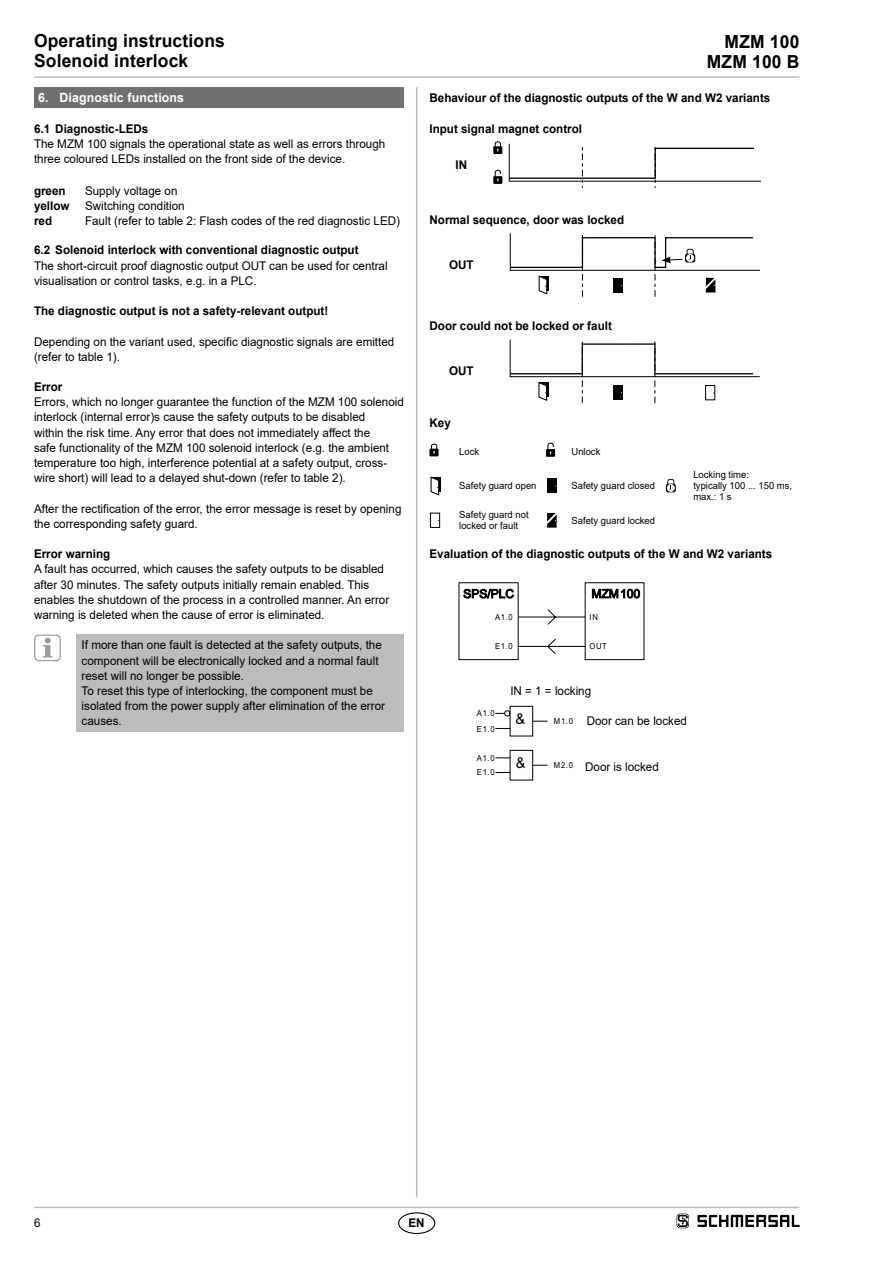
<style>
.page{position:relative;width:893px;height:1263px;background:#fff}
.page>*{position:absolute;margin:0;border:0;box-sizing:border-box;transform-origin:0 0}
.t1{font:700 18px/20.2px "Arial";letter-spacing:.01em;color:#000}
.t2{font:14.85px "Arial";color:#000}
.t3{font:700 12.75px "Arial";letter-spacing:.01em;color:#fff}
.t4{font:12px/15.1px "Arial";color:#000}
.t5{font:700 12px "Arial";color:#000}
.t6{font:12px "Arial";color:#000}
.t7{font:9.75px/11.2px "Arial";color:#000}
.t8{font:8.25px/15.3px "Arial";letter-spacing:.08em;color:#000;scale:.93 1}
</style>
<div class="page">
<hr style="left:34px;top:1207px;width:765px;height:1px;background:#bcbcbc">
<hr style="left:34px;top:76px;width:765px;height:2px;background:#bcbcbc">
<hr style="left:416px;top:87px;width:1px;height:1110px;background:#bcbcbc">
<div style="left:398px;top:1212px;width:37px;height:22px;border:1px solid #000;border-radius:50%"></div>
<div style="left:34px;top:87px;width:370px;height:21px;background:#706f6f"></div>
<div style="left:77px;top:634px;width:327px;height:97px;background:#bcbcbc"></div>
<svg style="left:43px;top:638px;width:9px;height:19px"></svg>
<div style="left:34px;top:634px;width:27px;height:27px;border:1px solid #9d9d9c;border-radius:4px"></div>
<div style="left:493px;top:146px;width:9px;height:8px;background:#000"></div>
<svg style="left:495px;top:141px;width:6px;height:11px"></svg>
<svg style="left:509px;top:144px;width:252px;height:44px"></svg>
<div style="left:493px;top:176px;width:9px;height:8px;background:#000"></div>
<svg style="left:495px;top:170px;width:6px;height:12px"></svg>
<svg style="left:509px;top:233px;width:251px;height:64px"></svg>
<svg style="left:509px;top:339px;width:251px;height:64px"></svg>
<div style="left:429px;top:449px;width:10px;height:7px;background:#000"></div>
<svg style="left:431px;top:444px;width:6px;height:10px"></svg>
<div style="left:546px;top:449px;width:9px;height:8px;background:#000"></div>
<svg style="left:547px;top:443px;width:7px;height:12px"></svg>
<div style="left:431px;top:477px;width:9px;height:15px;background:#000"></div>
<svg style="left:431px;top:477px;width:8px;height:18px"></svg>
<div style="left:547px;top:478px;width:10px;height:15px;background:#000"></div>
<svg style="left:666px;top:479px;width:10px;height:13px"></svg>
<div style="left:430px;top:513px;width:10px;height:15px;border:1px solid #000"></div>
<svg style="left:547px;top:513px;width:10px;height:15px"></svg>
<svg style="left:458px;top:582px;width:187px;height:199px"></svg>
<svg style="left:518px;top:609px;width:68px;height:46px"></svg>
<div style="left:510px;top:706px;width:23px;height:30px;border:1px solid #000"></div>
<svg style="left:533px;top:721px;width:14px;height:1px"></svg>
<svg style="left:495px;top:728px;width:15px;height:1px"></svg>
<svg style="left:495px;top:710px;width:15px;height:6px"></svg>
<div style="left:510px;top:750px;width:23px;height:30px;border:1px solid #000"></div>
<svg style="left:495px;top:757px;width:15px;height:1px"></svg>
<svg style="left:495px;top:772px;width:15px;height:1px"></svg>
<svg style="left:533px;top:765px;width:14px;height:1px"></svg>
<svg style="left:677px;top:1213px;width:12px;height:15px"></svg>
<svg style="left:697px;top:1215px;width:102px;height:12px"></svg>
<h1 class="t1" style="left:34px;top:31px;width:192px">Operating instructions<br>Solenoid interlock</h1>
<h1 class="t1" style="left:707px;top:32px;width:94px;text-align:right">MZM 100<br>MZM 100 B</h1>
<p class="t3" style="left:38px;top:89px;width:147px">6. Diagnostic functions</p>
<p class="t5" style="left:34px;top:120px;width:116px">6.1 Diagnostic-LEDs</p>
<p class="t4" style="left:34px;top:136px;width:353px">The MZM 100 signals the operational state as well as errors through three coloured LEDs installed on the front side of the device.</p>
<p class="t5" style="left:34px;top:182px;width:33px">green</p>
<p class="t4" style="left:85px;top:183px;width:94px">Supply voltage on</p>
<p class="t5" style="left:34px;top:197px;width:37px">yellow</p>
<p class="t4" style="left:85px;top:198px;width:101px">Switching condition</p>
<p class="t5" style="left:34px;top:212px;width:20px">red</p>
<p class="t4" style="left:85px;top:213px;width:317px">Fault (refer to table 2: Flash codes of the red diagnostic LED)</p>
<p class="t5" style="left:34px;top:242px;width:326px">6.2 Solenoid interlock with conventional diagnostic output</p>
<p class="t4" style="left:34px;top:258px;width:355px">The short-circuit proof diagnostic output OUT can be used for central visualisation or control tasks, e.g. in a PLC.</p>
<p class="t5" style="left:34px;top:302px;width:296px">The diagnostic output is not a safety-relevant output!</p>
<p class="t4" style="left:34px;top:334px;width:362px">Depending on the variant used, specific diagnostic signals are emitted (refer to table 1).</p>
<p class="t5" style="left:34px;top:378px;width:30px">Error</p>
<p class="t4" style="left:34px;top:394px;width:371px">Errors, which no longer guarantee the function of the MZM 100 solenoid interlock (internal error)s cause the safety outputs to be disabled<br>within the risk time. Any error that does not immediately affect the<br>safe functionality of the MZM 100 solenoid interlock (e.g. the ambient temperature too high, interference potential at a safety output, cross&shy;wire short) will lead to a delayed shut-down (refer to table 2).</p>
<p class="t4" style="left:34px;top:501px;width:369px">After the rectification of the error, the error message is reset by opening the corresponding safety guard.</p>
<p class="t5" style="left:34px;top:546px;width:78px">Error warning</p>
<p class="t4" style="left:34px;top:562px;width:357px">A fault has occurred, which causes the safety outputs to be disabled after 30 minutes. The safety outputs initially remain enabled. This enables the shutdown of the process in a controlled manner. An error warning is deleted when the cause of error is eliminated.</p>
<p class="t4" style="left:82px;top:638px;width:305px">If more than one fault is detected at the safety outputs, the component will be electronically locked and a normal fault reset will no longer be possible.<br>To reset this type of interlocking, the component must be isolated from the power supply after elimination of the error causes.</p>
<p class="t5" style="left:429px;top:90px;width:342px">Behaviour of the diagnostic outputs of the W and W2 variants</p>
<p class="t5" style="left:429px;top:120px;width:154px">Input signal magnet control</p>
<p class="t5" style="left:456px;top:156px;width:13px">IN</p>
<p class="t5" style="left:429px;top:211px;width:196px">Normal sequence, door was locked</p>
<p class="t5" style="left:449px;top:256px;width:26px">OUT</p>
<p class="t5" style="left:429px;top:318px;width:184px">Door could not be locked or fault</p>
<p class="t5" style="left:449px;top:363px;width:26px">OUT</p>
<p class="t5" style="left:429px;top:414px;width:23px">Key</p>
<p class="t7" style="left:459px;top:446px;width:21px">Lock</p>
<p class="t7" style="left:571px;top:446px;width:30px">Unlock</p>
<p class="t7" style="left:459px;top:480px;width:79px">Safety guard open</p>
<p class="t7" style="left:571px;top:480px;width:85px">Safety guard closed</p>
<p class="t7" style="left:693px;top:469px;width:100px">Locking time:<br>typically 100 ... 150 ms, max. : 1 s</p>
<p class="t7" style="left:459px;top:509px;width:71px">Safety guard not locked or fault</p>
<p class="t7" style="left:571px;top:515px;width:85px">Safety guard locked</p>
<p class="t5" style="left:429px;top:546px;width:344px">Evaluation of the diagnostic outputs of the W and W2 variants</p>
<p class="t6" style="left:463px;top:587px;width:52px">SPS/PLC</p>
<p class="t6" style="left:591px;top:587px;width:50px">MZM100</p>
<p class="t8" style="left:590px;top:609px;width:10px">IN</p>
<p class="t8" style="left:495px;top:639px;width:21px">E1.0</p>
<p class="t8" style="left:589px;top:639px;width:20px">OUT</p>
<p class="t8" style="left:495px;top:609px;width:21px">A1.0</p>
<p class="t4" style="left:510px;top:683px;width:82px">IN = 1 = locking</p>
<p class="t8" style="left:477px;top:706px;width:21px">A1.0<br>E1.0</p>
<p class="t2" style="left:515px;top:710px;width:11px">&amp;</p>
<p class="t8" style="left:477px;top:750px;width:21px;line-height:14.7px">A1.0<br>E1.0</p>
<p class="t2" style="left:516px;top:754px;width:11px">&amp;</p>
<p class="t8" style="left:554px;top:714px;width:22px">M1.0</p>
<p class="t8" style="left:554px;top:758px;width:22px">M2.0</p>
<p class="t4" style="left:587px;top:713px;width:102px">Door can be locked</p>
<p class="t4" style="left:585px;top:759px;width:75px">Door is locked</p>
<p class="t4" style="left:34px;top:1215px;width:8px">6</p>
<p class="t5" style="left:408px;top:1214px;width:18px">EN</p>
</div>
